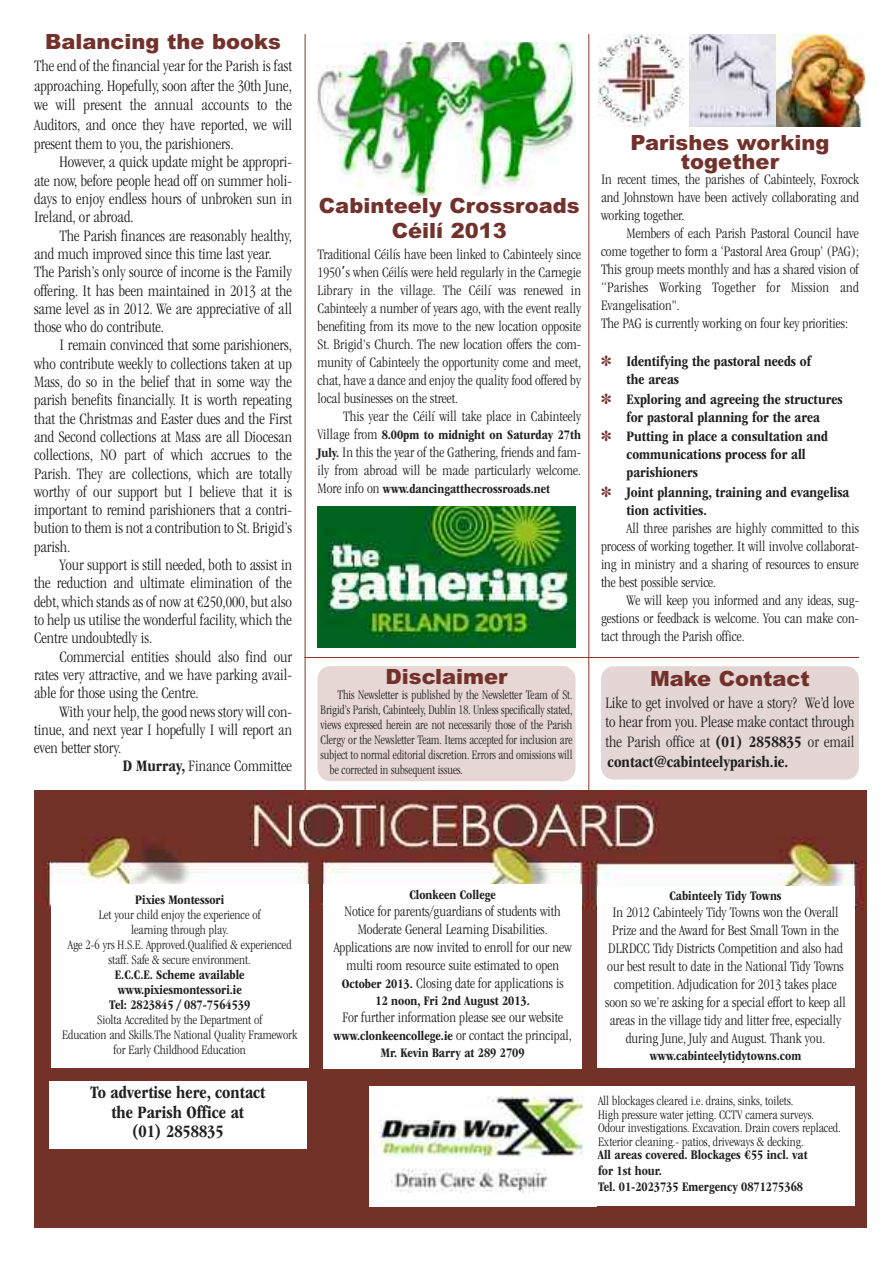
<style>
.page{position:relative;width:893px;height:1263px;background:#fff}
.page>*{position:absolute;margin:0;border:0;box-sizing:border-box;transform-origin:0 0}
.t1{font:900 21px/19.5px "Arial";color:#73312c;text-align:center}
.t2{font:700 condensed 18px/19.5px "ITC Garamond Std";color:#1f2020;text-align:center}
.t3{font:300 condensed 16.5px/18.3px "ITC Garamond Std";color:#1f2020;text-align:justify}
.t4{font:300 condensed 15px/18px "ITC Garamond Std";color:#1f2020;text-align:justify}
.t5{font:700 condensed 15px/18px "ITC Garamond Std";color:#1f2020}
.t6{font:300 condensed 13.5px/15px "ITC Garamond Std";color:#1f2020;text-align:center}
.t7{font:700 condensed 13.5px/15px "ITC Garamond Std";color:#1f2020;text-align:center}
.t8{font:300 condensed 13.5px "ITC Garamond Std";color:#1f2020;scale:.92 1}
.s1{font-weight:700}
.s2{font-family:"Microsoft Sans Serif";font-weight:400;font-stretch:normal}
.s3{font-weight:300;font-size:15px}
.s4{font-weight:700;font-size:13.5px}
</style>
<div class="page">
<img style="left:34px;top:790px;width:833px;height:437px">
<div style="left:51px;top:884px;width:258px;height:184px;background:#fff"></div>
<div style="left:597px;top:886px;width:257px;height:182px;background:#fff"></div>
<hr style="left:305px;top:34px;width:1px;height:761px;background:#873529">
<div style="left:588px;top:1086px;width:266px;height:119px;background:#fff"></div>
<div style="left:49px;top:1081px;width:257px;height:67px;background:#fff"></div>
<div style="left:323px;top:884px;width:259px;height:185px;background:#fff"></div>
<img style="left:317px;top:43px;width:258px;height:153px">
<img style="left:317px;top:506px;width:258px;height:141px">
<img style="left:775px;top:34px;width:89px;height:92px">
<img style="left:599px;top:34px;width:85px;height:92px">
<svg style="left:689px;top:34px;width:86px;height:92px;background:#d9d7e1"></svg>
<div style="left:601px;top:666px;width:258px;height:113px;background:#e3d6d5;border-radius:13px"></div>
<div style="left:317px;top:666px;width:258px;height:115px;background:#e7d7d4;border-radius:13px"></div>
<hr style="left:304px;top:657px;width:555px;height:1px;background:#873529">
<hr style="left:589px;top:34px;width:1px;height:757px;background:#873529">
<img style="left:370px;top:1087px;width:226px;height:119px">
<h1 class="t1" style="left:45px;top:32px;width:237px">Balancing the books</h1>
<p class="t3" style="left:34px;top:57px;width:259px;line-height:19.5px">The end of the financial year for the Parish is fast approaching. Hopefully, soon after the 30th June, we will present the annual accounts to the Auditors, and once they have reported, we will present them to you, the parishioners.</p>
<p class="t3" style="left:34px;top:154px;width:259px;text-indent:26px">However, a quick update might be appropri&shy;ate now, before people head off on summer holi&shy;days to enjoy endless hours of unbroken sun in Ireland, or abroad.</p>
<p class="t3" style="left:34px;top:227px;width:259px;text-align:left;text-indent:26px">The Parish finances are reasonably healthy, and much improved since this time last year.<br>The Parish’s only source of income is the Family offering. It has been maintained in 2013 at the same level as in 2012. We are appreciative of all those who do contribute.</p>
<p class="t3" style="left:34px;top:337px;width:259px;text-indent:26px">I remain convinced that some parishioners, who contribute weekly to collections taken at up Mass, do so in the belief that in some way the parish benefits financially. It is worth repeating that the Christmas and Easter dues and the First and Second collections at Mass are all Diocesan collections, NO part of which accrues to the Parish. They are collections, which are totally worthy of our support but I believe that it is important to remind parishioners that a contri&shy;bution to them is not a contribution to St. Brigid’s parish.</p>
<p class="t3" style="left:34px;top:557px;width:259px;text-indent:26px">Your support is still needed, both to assist in the reduction and ultimate elimination of the debt, which stands as of now at €250,000,but also to help us utilise the wonderful facility, which the Centre undoubtedly is.</p>
<p class="t3" style="left:34px;top:648px;width:259px;text-indent:26px">Commercial entities should also find our rates very attractive, and we have parking avail&shy;able for those using the Centre.</p>
<p class="t3" style="left:60px;top:703px;width:234px">With your help, the good news story will con-</p>
<p class="t3" style="left:34px;top:722px;width:259px">tinue, and next year I hopefully I will report an</p>
<p class="t3" style="left:34px;top:740px;width:89px">even better story.</p>
<p class="t3" style="left:123px;top:758px;width:171px"><span class="s1">D Murray,</span> Finance Committee</p>
<h1 class="t1" style="left:319px;top:193px;width:262px;line-height:25.2px">Cabinteely Crossroads<br>Céilí 2013</h1>
<p class="t4" style="left:317px;top:246px;width:265px">Traditional Céilís have been linked to Cabinteely since 1950<span class="s2">′</span>s when Céilís were held regularly in the Carnegie Library in the village. The Céilí was renewed in Cabinteely a number of years ago, with the event really benefiting from its move to the new location opposite St. Brigid's Church. The new location offers the com&shy;munity of Cabinteely the opportunity come and meet, chat, have a dance and enjoy the quality food offered by local businesses on the street.</p>
<p class="t4" style="left:343px;top:409px;width:239px">This year the Céilí will take place in Cabinteely</p>
<p class="t7" style="left:317px;top:429px;width:265px"><span class="s3">Village from</span> 8.00pm to midnight on Saturday 27th</p>
<p class="t4" style="left:317px;top:445px;width:265px"><span class="s4">July.</span> In this the year of the Gathering, friends and fam&shy;ily from abroad will be made particularly welcome.</p>
<p class="t7" style="left:317px;top:483px;width:234px"><span class="s3">More info on</span> www.dancingatthecrossroads.net</p>
<h1 class="t1" style="left:385px;top:667px;width:123px">Disclaimer</h1>
<p class="t8" style="left:337px;top:690px;width:257px">This Newsletter is published by the Newsletter Team of St.</p>
<p class="t8" style="left:320px;top:705px;width:275px">Brigid’s Parish, Cabinteely, Dublin 18. Unless specifically stated,</p>
<p class="t8" style="left:320px;top:720px;width:275px">views expressed herein are not necessarily those of the Parish</p>
<p class="t8" style="left:320px;top:735px;width:275px">Clergy or the Newsletter Team. Items accepted for inclusion are</p>
<p class="t8" style="left:320px;top:750px;width:275px">subject to normal editorial discretion. Errors and omissions will</p>
<p class="t8" style="left:330px;top:765px;width:146px">be corrected in subsequent issues.</p>
<h1 class="t1" style="left:630px;top:133px;width:201px">Parishes working together</h1>
<p class="t4" style="left:601px;top:172px;width:259px">In recent times, the parishes of Cabinteely, Foxrock and Johnstown have been actively collaborating and working together.</p>
<p class="t4" style="left:601px;top:226px;width:259px;text-align:left;text-indent:26px">Members of each Parish Pastoral Council have come together to form a ‘Pastoral Area Group’ (PAG); This group meets monthly and has a shared vision of “Parishes Working Together for Mission and Evangelisation".<br>The PAG is currently working on four key priorities:</p>
<p class="t5" style="left:626px;top:353px;width:186px">Identifying the pastoral needs of the areas</p>
<p class="t5" style="left:626px;top:391px;width:218px">Exploring and agreeing the structures for pastoral planning for the area</p>
<p class="t5" style="left:626px;top:429px;width:203px">Putting in place a consultation and communications process for all parishioners</p>
<p class="t5" style="left:626px;top:485px;width:224px">Joint planning, training and evangelisa tion activities.</p>
<p class="t4" style="left:601px;top:521px;width:259px;text-indent:26px">All three parishes are highly committed to this process of working together. It will involve collaborat&shy;ing in ministry and a sharing of resources to ensure the best possible service.</p>
<p class="t4" style="left:601px;top:593px;width:259px;text-indent:26px">We will keep you informed and any ideas, sug&shy;gestions or feedback is welcome. You can make con&shy;tact through the Parish office.</p>
<h1 class="t1" style="left:650px;top:669px;width:161px">Make Contact</h1>
<p class="t3" style="left:605px;top:694px;width:250px;line-height:19.8px">Like to get involved or have a story? We’d love to hear from you. Please make contact through the Parish office at <span class="s1">(01) 2858835</span> or email <span class="s1">contact@cabinteelyparish.ie.</span></p>
<p class="t7" style="left:135px;top:893px;width:90px">Pixies Montessori</p>
<p class="t6" style="left:68px;top:908px;width:225px">Let your child enjoy the experience of<br>learning through play.<br>Age 2-6 yrs H.S.E. Approved.Qualified &amp; experienced staff. Safe &amp; secure environment.</p>
<p class="t7" style="left:109px;top:968px;width:142px">E.C.C.E. Scheme available www.pixiesmontessori.ie<br>Tel: 2823845 / 087-7564539</p>
<p class="t6" style="left:62px;top:1013px;width:236px">Siolta Accredited by the Department of<br>Education and Skills.The National Quality Framework for Early Childhood Education</p>
<p class="t2" style="left:90px;top:1084px;width:177px">To advertise here, contact the Parish Office at<br>(01) 2858835</p>
<p class="t7" style="left:409px;top:888px;width:88px">Clonkeen College</p>
<p class="t4" style="left:334px;top:903px;width:239px;text-align:center">Notice for parents/guardians of students with Moderate General Learning Disabilities.<br>Applications are now invited to enroll for our new multi room resource suite estimated to open <span class="s4">October 2013.</span> Closing date for applications is</p>
<p class="t7" style="left:376px;top:994px;width:156px">12 noon, Fri 2nd August 2013.</p>
<p class="t4" style="left:342px;top:1009px;width:222px">For further information please see our website</p>
<p class="t7" style="left:334px;top:1028px;width:240px;line-height:17px">www.clonkeencollege.ie <span class="s3">or contact the principal,<br></span>Mr. Kevin Barry at 289 2709</p>
<p class="t7" style="left:669px;top:889px;width:114px">Cabinteely Tidy Towns</p>
<p class="t4" style="left:605px;top:904px;width:242px;text-align:center">In 2012 Cabinteely Tidy Towns won the Overall Prize and the Award for Best Small Town in the DLRDCC Tidy Districts Competition and also had our best result to date in the National Tidy Towns competition. Adjudication for 2013 takes place soon so we’re asking for a special effort to keep all areas in the village tidy and litter free, especially during June, July and August. Thank you.</p>
<p class="t7" style="left:650px;top:1049px;width:153px">www.cabinteelytidytowns.com</p>
<p class="t6" style="left:598px;top:1095px;width:244px;line-height:13.5px;text-align:left">All blockages cleared i.e. drains, sinks, toilets.<br>High pressure water jetting. CCTV camera surveys.<br>Odour investigations. Excavation. Drain covers replaced.<br>Exterior cleaning.- patios, driveways &amp; decking.</p>
<p class="t7" style="left:598px;top:1148px;width:211px;line-height:16.2px;text-align:left">All areas covered. Blockages €55 incl. vat for 1st hour.<br>Tel. 01-2023735 Emergency 0871275368</p>
</div>
